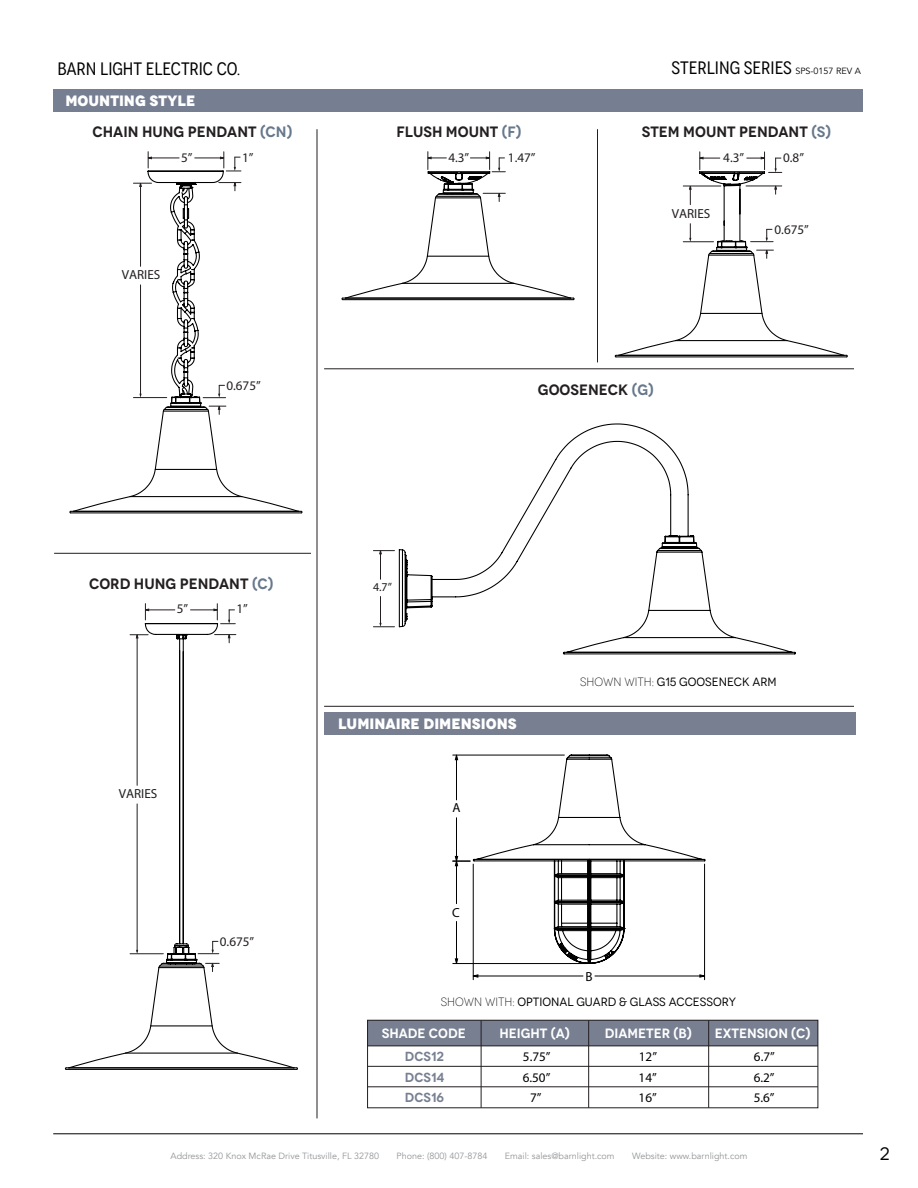
<style>
.page{position:relative;width:918px;height:1188px;background:#fff}
.page>*{position:absolute;margin:0;border:0;box-sizing:border-box;transform-origin:0 0}
.t1{font:18px "Novecentonarrow";color:#000}
.t2{font:18px "Novecento";color:#000}
.t3{font:600 15px/30.8px "Novecento";color:#231f20}
.t4{font:800 15px "Novecento";color:#fff}
.t5{font:600 13.5px "Novecento";color:#fff}
.t6{font:13.2px "Gisha";color:#231f20}
.t7{font:13.2px/20.4px "Gisha";color:#000}
.t8{font:600 13.2px/20.4px "Novecento";color:#777f91}
.t9{font:12px "Novecento";color:#000}
.t10{font:12px "Gisha";color:#231f20}
.t11{font:9px "Avenir";color:#939598}
.s1{font-family:"Avenir";font-size:9px}
.s2{font-weight:800;color:#fff}
.s3{color:#66788b}
.s4{font-weight:300}
</style>
<div class="page">
<div style="left:53px;top:89px;width:809px;height:23px;background:#767e91"></div>
<hr style="left:53px;top:1134px;width:810px;height:1px;background:#000">
<hr style="left:54px;top:553px;width:257px;height:1px;background:#231f20">
<hr style="left:597px;top:129px;width:1px;height:233px;background:#231f20">
<hr style="left:317px;top:129px;width:1px;height:989px;background:#231f20">
<hr style="left:324px;top:369px;width:530px;height:1px;background:#231f20">
<div style="left:324px;top:712px;width:532px;height:23px;background:#777f91"></div>
<hr style="left:324px;top:706px;width:530px;height:1px;background:#231f20">
<hr style="left:456px;top:921px;width:1px;height:43px;background:#000">
<hr style="left:456px;top:861px;width:1px;height:43px;background:#000">
<hr style="left:453px;top:963px;width:133px;height:1px;background:#000">
<hr style="left:456px;top:818px;width:1px;height:43px;background:#000">
<hr style="left:456px;top:755px;width:1px;height:45px;background:#000">
<hr style="left:453px;top:755px;width:111px;height:1px;background:#000">
<hr style="left:595px;top:976px;width:110px;height:1px;background:#000">
<hr style="left:473px;top:976px;width:110px;height:1px;background:#000">
<hr style="left:704px;top:864px;width:1px;height:116px;background:#000">
<hr style="left:473px;top:864px;width:1px;height:116px;background:#000">
<svg style="left:454px;top:958px;width:5px;height:6px"></svg>
<svg style="left:453px;top:856px;width:17px;height:11px"></svg>
<svg style="left:454px;top:754px;width:5px;height:6px"></svg>
<svg style="left:699px;top:974px;width:6px;height:4px"></svg>
<svg style="left:472px;top:974px;width:7px;height:4px"></svg>
<div style="left:368px;top:1020px;width:450px;height:26px;background:#777f91"></div>
<div style="left:367px;top:1020px;width:451px;height:88px;border:1px solid #231f20"></div>
<hr style="left:367px;top:1046px;width:451px;height:1px;background:#231f20">
<hr style="left:367px;top:1066px;width:451px;height:1px;background:#231f20">
<hr style="left:481px;top:1020px;width:1px;height:88px;background:#231f20">
<hr style="left:588px;top:1020px;width:1px;height:88px;background:#231f20">
<hr style="left:367px;top:1087px;width:451px;height:1px;background:#231f20">
<hr style="left:708px;top:1020px;width:1px;height:88px;background:#231f20">
<svg style="left:398px;top:423px;width:398px;height:232px"></svg>
<svg style="left:373px;top:596px;width:21px;height:32px"></svg>
<svg style="left:373px;top:550px;width:21px;height:29px"></svg>
<svg style="left:614px;top:152px;width:234px;height:206px"></svg>
<svg style="left:341px;top:152px;width:234px;height:149px"></svg>
<svg style="left:69px;top:152px;width:234px;height:362px"></svg>
<svg style="left:64px;top:604px;width:234px;height:466px"></svg>
<svg style="left:472px;top:754px;width:234px;height:211px"></svg>
<h1 class="t1" style="left:58px;top:58px;width:184px">BARN LIGHT ELECTRIC CO.</h1>
<h1 class="t1" style="left:672px;top:57px;width:191px">STERLING SERIES <span class="s1">SPS-0157 REV A</span></h1>
<h2 class="t3" style="left:93px;top:86px;width:201px;text-indent:-27px"><span class="s2">MOUNTING STYLE<br></span>CHAIN HUNG PENDANT <span class="s3">(CN)</span></h2>
<h3 class="t6" style="left:181px;top:149px;width:13px">5”</h3>
<h3 class="t6" style="left:242px;top:149px;width:13px">1”</h3>
<h3 class="t6" style="left:122px;top:267px;width:40px">VARIES</h3>
<h3 class="t6" style="left:226px;top:378px;width:36px">0.675”</h3>
<h2 class="t3" style="left:397px;top:116px;width:126px">FLUSH MOUNT <span class="s3">(F)</span></h2>
<h2 class="t3" style="left:642px;top:116px;width:191px">STEM MOUNT PENDANT <span class="s3">(S)</span></h2>
<h3 class="t6" style="left:448px;top:149px;width:22px">4.3”</h3>
<h3 class="t6" style="left:508px;top:149px;width:29px">1.47”</h3>
<h3 class="t6" style="left:723px;top:149px;width:22px">4.3”</h3>
<h3 class="t6" style="left:783px;top:149px;width:22px">0.8”</h3>
<h3 class="t6" style="left:672px;top:206px;width:40px">VARIES</h3>
<h2 class="t3" style="left:538px;top:374px;width:117px">GOOSENECK <span class="s3">(G)</span></h2>
<h3 class="t6" style="left:775px;top:222px;width:36px">0.675”</h3>
<h2 class="t3" style="left:89px;top:568px;width:186px">CORD HUNG PENDANT <span class="s3">(C)</span></h2>
<h3 class="t6" style="left:177px;top:601px;width:13px">5”</h3>
<h3 class="t6" style="left:236px;top:601px;width:13px">1”</h3>
<h3 class="t6" style="left:119px;top:786px;width:40px">VARIES</h3>
<h3 class="t6" style="left:220px;top:934px;width:36px">0.675”</h3>
<h3 class="t10" style="left:373px;top:580px;width:21px">4.7”</h3>
<h2 class="t4" style="left:338px;top:714px;width:180px">LUMINAIRE DIMENSIONS</h2>
<h3 class="t7" style="left:453px;top:798px;width:10px">A</h3>
<h3 class="t7" style="left:452px;top:902px;width:9px">C</h3>
<h3 class="t9" style="left:580px;top:675px;width:198px"><span class="s4">SHOWN WITH:</span> G15 GOOSENECK ARM</h3>
<h3 class="t7" style="left:585px;top:966px;width:9px">B</h3>
<h3 class="t9" style="left:441px;top:995px;width:297px"><span class="s4">SHOWN WITH:</span> OPTIONAL GUARD &amp; GLASS ACCESSORY</h3>
<h3 class="t5" style="left:382px;top:1025px;width:86px">SHADE CODE</h3>
<h3 class="t5" style="left:499px;top:1025px;width:72px">HEIGHT (A)</h3>
<h3 class="t5" style="left:605px;top:1025px;width:89px">DIAMETER (B)</h3>
<h3 class="t8" style="left:405px;top:1047px;width:41px">DCS12</h3>
<h3 class="t7" style="left:523px;top:1046px;width:29px">5.75”</h3>
<h3 class="t7" style="left:639px;top:1046px;width:20px">12”</h3>
<h3 class="t5" style="left:715px;top:1025px;width:97px">EXTENSION (C)</h3>
<h3 class="t7" style="left:754px;top:1046px;width:22px">6.7”</h3>
<h3 class="t8" style="left:405px;top:1067px;width:41px">DCS14<br>DCS16</h3>
<h3 class="t7" style="left:639px;top:1067px;width:20px">14”<br>16”</h3>
<h3 class="t7" style="left:523px;top:1067px;width:29px;text-align:center">6.50”<br>7”</h3>
<h3 class="t7" style="left:754px;top:1067px;width:22px">6.2”<br>5.6”</h3>
<p class="t11" style="left:171px;top:1151px;width:210px">Address: 320 Knox McRae Drive Titusville, FL 32780</p>
<p class="t11" style="left:397px;top:1151px;width:92px">Phone: (800) 407-8784</p>
<p class="t11" style="left:505px;top:1151px;width:111px">Email: sales@barnlight.com</p>
<p class="t11" style="left:632px;top:1151px;width:117px">Website: www.barnlight.com</p>
<h1 class="t2" style="left:880px;top:1143px;width:11px">2</h1>
</div>
